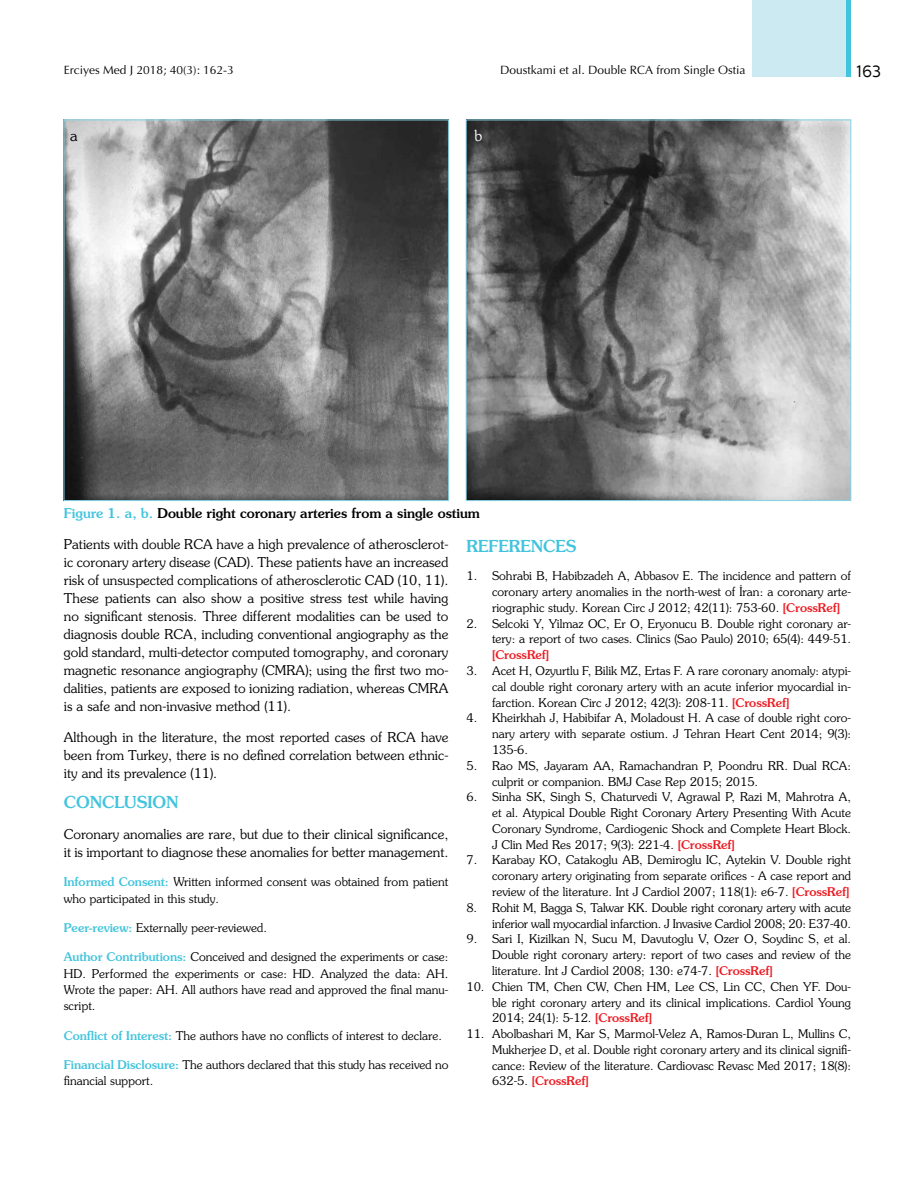
<style>
.page{position:relative;width:915px;height:1191px;background:#fff}
.page>*{position:absolute;margin:0;border:0;box-sizing:border-box;transform-origin:0 0}
.t1{font:500 16.5px "Souvenir Std";color:#42c4dd}
.t2{font:16.5px "Centrale Sans";color:#000}
.t3{font:300 15px "Souvenir Std";color:#000}
.t4{font:300 15px "Souvenir Std";color:#fff}
.t5{font:300 13.5px/18px "Souvenir Std";color:#000;text-align:justify}
.t6{font:500 13.5px "Souvenir Std";color:#000}
.t7{font:300 12px/15.8px "Souvenir Std";color:#000;text-align:justify}
.t8{font:12px "Optima Normal Tr";color:#000}
.t9{font:500 12px "Souvenir Std";color:#ed1d24}
.s1{color:#42c4dd}
.s2{font-weight:500;color:#42c4dd}
.s3{font-weight:500;color:#ed1d24}
</style>
<div class="page">
<div style="left:752px;top:0;width:98px;height:77px;background:#cbeaf2"></div>
<hr style="left:846px;top:0;width:4px;height:77px;background:#42c4dd">
<img style="left:66px;top:122px;width:380px;height:377px">
<div style="left:64px;top:120px;width:384px;height:381px;border:1px solid #86d3e6"></div>
<img style="left:468px;top:122px;width:380px;height:377px">
<div style="left:466px;top:120px;width:384px;height:381px;border:1px solid #86d3e6"></div>
<p class="t8" style="left:64px;top:62px;width:171px">Erciyes Med J 2018; 40(3): 162-3</p>
<p class="t8" style="left:500px;top:62px;width:247px">Doustkami et al. Double RCA from Single Ostia</p>
<h1 class="t2" style="left:856px;top:62px;width:26px">163</h1>
<p class="t3" style="left:70px;top:126px;width:9px">a</p>
<p class="t4" style="left:474px;top:126px;width:9px">b</p>
<p class="t6" style="left:64px;top:505px;width:417px"><span class="s1">Figure 1. a, b.</span> Double right coronary arteries from a single ostium</p>
<p class="t5" style="left:64px;top:535px;width:386px">Patients with double RCA have a high prevalence of atherosclerot&shy;ic coronary artery disease (CAD). These patients have an increased risk of unsuspected complications of atherosclerotic CAD (10, 11).<br>These patients can also show a positive stress test while having no significant stenosis. Three different modalities can be used to diagnosis double RCA, including conventional angiography as the gold standard, multi-detector computed tomography, and coronary magnetic resonance angiography (CMRA); using the first two mo&shy;dalities, patients are exposed to ionizing radiation, whereas CMRA is a safe and non-invasive method (11).</p>
<p class="t5" style="left:64px;top:728px;width:386px">Although in the literature, the most reported cases of RCA have been from Turkey, there is no defined correlation between ethnic&shy;ity and its prevalence (11).</p>
<h1 class="t1" style="left:64px;top:792px;width:116px">CONCLUSION</h1>
<p class="t5" style="left:64px;top:825px;width:386px">Coronary anomalies are rare, but due to their clinical significance, it is important to diagnose these anomalies for better management.</p>
<p class="t7" style="left:64px;top:873px;width:386px;line-height:16.5px"><span class="s2">Informed Consent:</span> Written informed consent was obtained from patient who participated in this study.</p>
<p class="t7" style="left:64px;top:919px;width:204px"><span class="s2">Peer-review:</span> Externally peer-reviewed.</p>
<p class="t7" style="left:64px;top:948px;width:386px;line-height:16.5px"><span class="s2">Author Contributions:</span> Conceived and designed the experiments or case:<br>HD. Performed the experiments or case: HD. Analyzed the data: AH.<br>Wrote the paper: AH. All authors have read and approved the final manu&shy;script.</p>
<p class="t7" style="left:64px;top:1027px;width:379px"><span class="s2">Conflict of Interest:</span> The authors have no conflicts of interest to declare.</p>
<p class="t7" style="left:64px;top:1056px;width:386px;line-height:16.5px"><span class="s2">Financial Disclosure:</span> The authors declared that this study has received no financial support.</p>
<h1 class="t1" style="left:466px;top:536px;width:111px">REFERENCES</h1>
<p class="t7" style="left:492px;top:568px;width:360px;text-indent:-26px">1. Sohrabi B, Habibzadeh A, Abbasov E. The incidence and pattern of coronary artery anomalies in the north-west of İran: a coronary arte&shy;riographic study. Korean Circ J 2012; 42(11): 753-60. <span class="s3">[CrossRef]</span></p>
<p class="t7" style="left:466px;top:615px;width:386px;text-align:right">2. Selcoki Y, Yilmaz OC, Er O, Eryonucu B. Double right coronary ar&shy;tery: a report of two cases. Clinics (Sao Paulo) 2010; 65(4): 449-51.</p>
<p class="t9" style="left:492px;top:647px;width:59px">[CrossRef]</p>
<p class="t7" style="left:492px;top:663px;width:360px;text-indent:-26px">3. Acet H, Ozyurtlu F, Bilik MZ, Ertas F. A rare coronary anomaly: atypi&shy;cal double right coronary artery with an acute inferior myocardial in&shy;farction. Korean Circ J 2012; 42(3): 208-11. <span class="s3">[CrossRef]</span></p>
<p class="t7" style="left:492px;top:710px;width:360px;text-indent:-26px">4. Kheirkhah J, Habibifar A, Moladoust H. A case of double right coro&shy;nary artery with separate ostium. J Tehran Heart Cent 2014; 9(3):<br>135-6.</p>
<p class="t7" style="left:492px;top:757px;width:360px;text-indent:-26px">5. Rao MS, Jayaram AA, Ramachandran P, Poondru RR. Dual RCA: culprit or companion. BMJ Case Rep 2015; 2015.</p>
<p class="t7" style="left:492px;top:789px;width:360px;text-indent:-26px">6. Sinha SK, Singh S, Chaturvedi V, Agrawal P, Razi M, Mahrotra A, et al. Atypical Double Right Coronary Artery Presenting With Acute Coronary Syndrome, Cardiogenic Shock and Complete Heart Block.<br>J Clin Med Res 2017; 9(3): 221-4. <span class="s3">[CrossRef]</span></p>
<p class="t7" style="left:492px;top:852px;width:360px;text-indent:-26px">7. Karabay KO, Catakoglu AB, Demiroglu IC, Aytekin V. Double right coronary artery originating from separate orifices - A case report and review of the literature. Int J Cardiol 2007; 118(1): e6-7. <span class="s3">[CrossRef]</span></p>
<p class="t7" style="left:466px;top:899px;width:386px;text-align:right">8. Rohit M, Bagga S, Talwar KK. Double right coronary artery with acute inferior wall myocardial infarction. J Invasive Cardiol 2008; 20: E37-40.</p>
<p class="t7" style="left:492px;top:931px;width:360px;text-indent:-26px">9. Sari I, Kizilkan N, Sucu M, Davutoglu V, Ozer O, Soydinc S, et al.<br>Double right coronary artery: report of two cases and review of the literature. Int J Cardiol 2008; 130: e74-7. <span class="s3">[CrossRef]</span></p>
<p class="t7" style="left:492px;top:978px;width:360px;text-indent:-26px">10. Chien TM, Chen CW, Chen HM, Lee CS, Lin CC, Chen YF. Dou&shy;ble right coronary artery and its clinical implications. Cardiol Young 2014; 24(1): 5-12. <span class="s3">[CrossRef]</span></p>
<p class="t7" style="left:492px;top:1026px;width:360px;text-indent:-26px">11. Abolbashari M, Kar S, Marmol-Velez A, Ramos-Duran L, Mullins C, Mukherjee D, et al. Double right coronary artery and its clinical signifi&shy;cance: Review of the literature. Cardiovasc Revasc Med 2017; 18(8):<br>632-5. <span class="s3">[CrossRef]</span></p>
</div>
